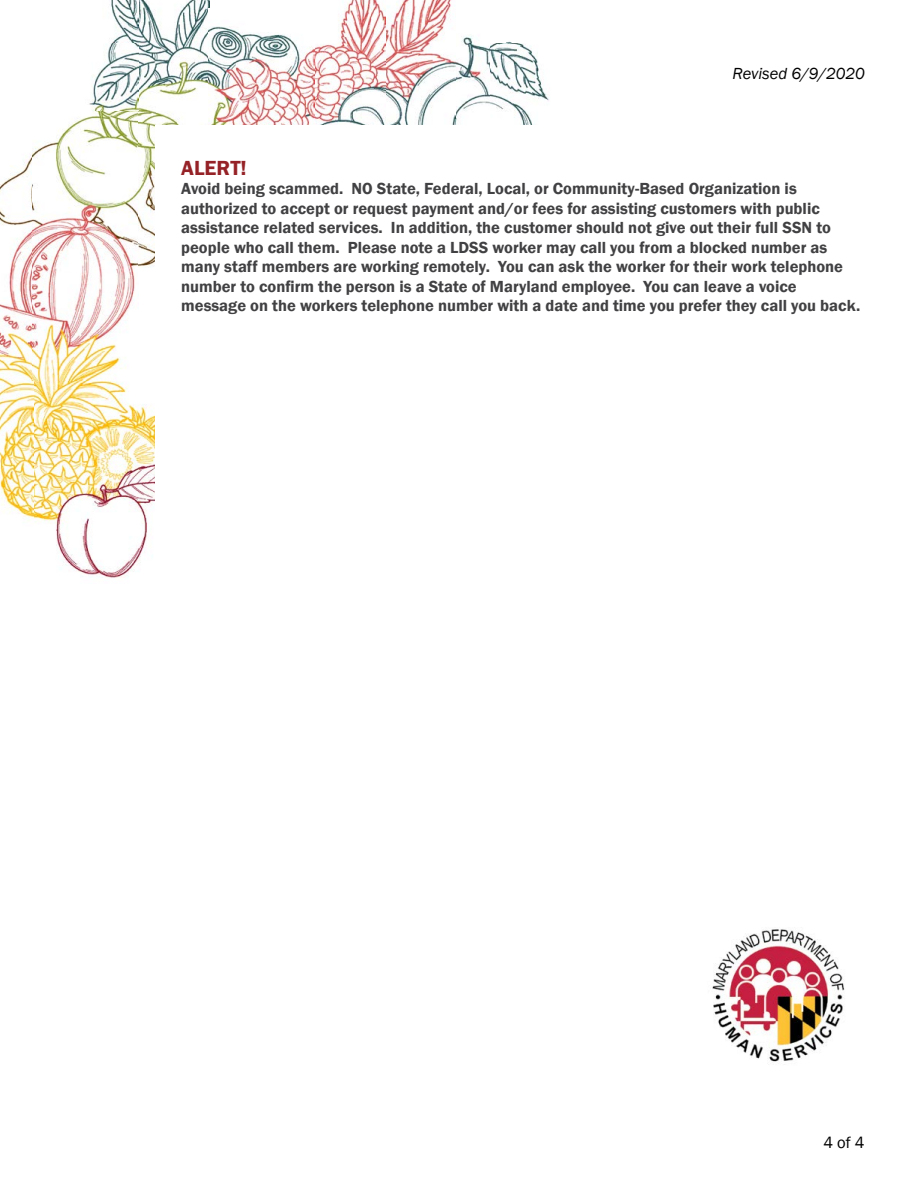
<style>
.page{position:relative;width:918px;height:1188px;background:#fff}
.page>*{position:absolute;margin:0;border:0;box-sizing:border-box;transform-origin:0 0}
.t1{font:600 21px "Franklin Gothic";color:#952227}
.t2{font:600 16.5px/19.5px "Franklin Gothic";color:#414042}
.t3{font:italic 16.5px "Franklin Gothic";color:#000}
.t4{font:16.5px "Franklin Gothic";color:#000}
</style>
<div class="page">
<img style="left:33px;top:381px;width:122px;height:197px">
<img style="left:0;top:152px;width:33px;height:369px">
<img style="left:456px;top:36px;width:34px;height:89px">
<img style="left:33px;top:110px;width:105px;height:271px">
<img style="left:138px;top:0;width:71px;height:267px">
<img style="left:386px;top:0;width:70px;height:125px">
<img style="left:209px;top:26px;width:70px;height:99px">
<img style="left:315px;top:0;width:71px;height:125px">
<img style="left:279px;top:34px;width:36px;height:91px">
<img style="left:490px;top:43px;width:60px;height:82px">
<img style="left:89px;top:43px;width:50px;height:67px">
<img style="left:111px;top:0;width:28px;height:43px">
<div style="left:156px;top:126px;width:762px;height:1017px;background:#fff"></div>
<img style="left:712px;top:929px;width:133px;height:133px">
<p class="t3" style="left:733px;top:63px;width:134px">Revised 6/9/2020</p>
<p class="t1" style="left:181px;top:155px;width:67px">ALERT!</p>
<p class="t2" style="left:181px;top:179px;width:681px">Avoid being scammed. NO State, Federal, Local, or Community-Based Organization is authorized to accept or request payment and/or fees for assisting customers with public assistance related services. In addition, the customer should not give out their full SSN to people who call them. Please note a LDSS worker may call you from a blocked number as many staff members are working remotely. You can ask the worker for their work telephone number to confirm the person is a State of Maryland employee. You can leave a voice message on the workers telephone number with a date and time you prefer they call you back.</p>
<p class="t4" style="left:824px;top:1132px;width:43px">4 of 4</p>
</div>
